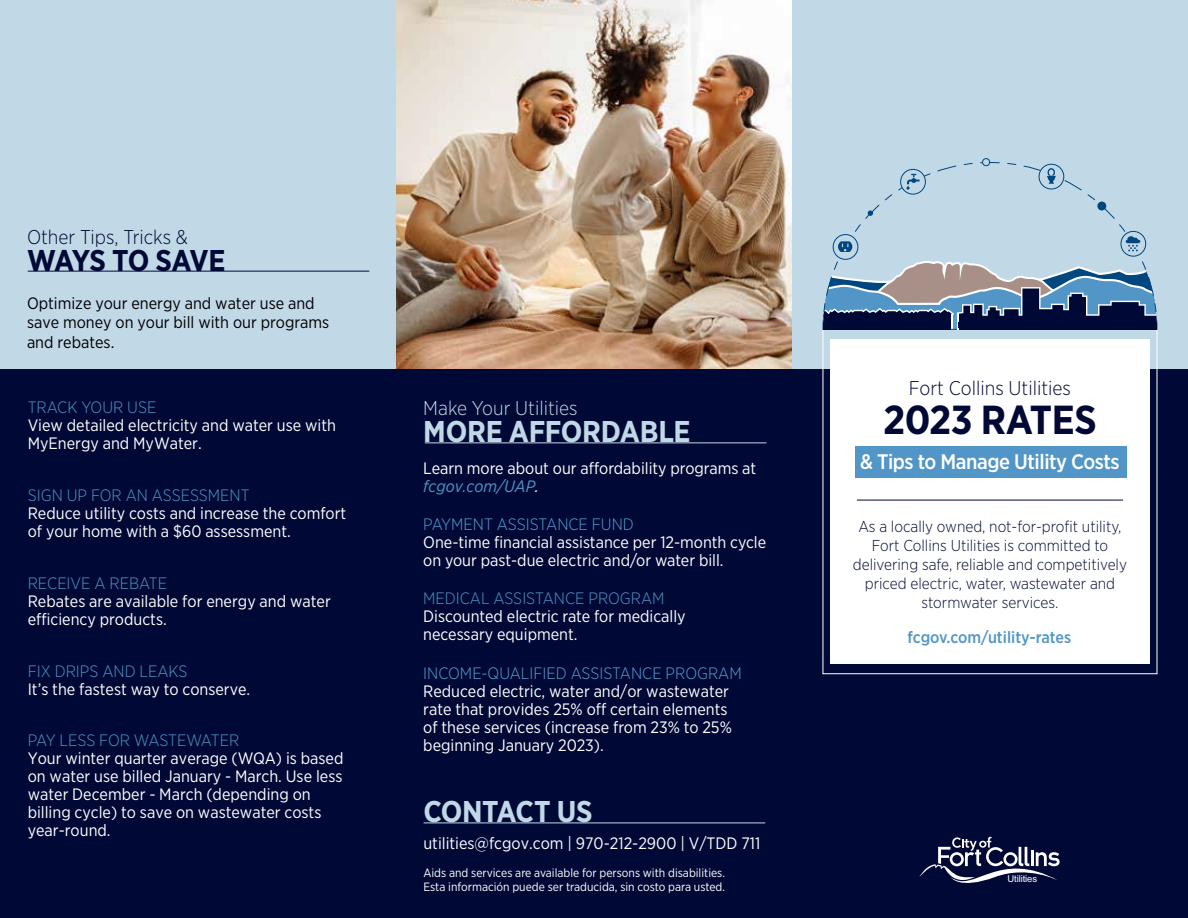
<style>
.page{position:relative;width:1188px;height:918px;background:#fff}
.page>*{position:absolute;margin:0;border:0;box-sizing:border-box;transform-origin:0 0}
.t1{font:700 40.5px "Gotham Narrow";letter-spacing:-.01em;color:#000936}
.t2{font:700 30px "Gotham Narrow";letter-spacing:-.01em;color:#c1d8e7}
.t3{font:700 30px "Gotham Narrow";letter-spacing:-.03em;color:#000936}
.t4{font:500 21px "Gotham Narrow";letter-spacing:-.02em;color:#fff}
.t5{font:300 19.95px "Gotham Narrow";color:#000936}
.t6{font:300 19.95px "Gotham Narrow";color:#c1d8e7}
.t7{font:16.5px/18px "Gotham Narrow";color:#fff}
.t8{font:300 16.5px "Gotham Narrow";color:#5196c6}
.t9{font:16.5px/19.8px "Gotham Narrow";color:#000}
.t10{font:300 16.5px "Gotham Narrow";color:#56a0d3}
.t11{font:500 16.5px "Gotham Narrow";color:#5196c6}
.t12{font:300 15.75px/18.9px "Gotham Narrow";color:#000936;text-align:center}
.t13{font:12px/14.4px "Gotham Narrow";color:#fff}
.t14{font:9.45px "Arial";letter-spacing:-.01em;color:#fff}
.s1{font-style:italic;color:#5196c6}
.s2{font-style:italic}
</style>
<div class="page">
<div style="left:0;top:368px;width:1188px;height:550px;background:#000936"></div>
<div style="left:0;top:0;width:1188px;height:368px;background:#c1d8e7"></div>
<div style="left:830px;top:339px;width:320px;height:325px;background:#fff"></div>
<div style="left:855px;top:446px;width:272px;height:31px;background:#5196c6"></div>
<hr style="left:857px;top:500px;width:266px;height:1px;background:#000936">
<div style="left:823px;top:329px;width:334px;height:345px;border:1px solid #fff"></div>
<div style="left:982px;top:158px;width:8px;height:8px;border:1px solid #00467f;border-radius:50%"></div>
<svg style="left:823px;top:162px;width:334px;height:168px"></svg>
<hr style="left:28px;top:271px;width:341px;height:1px;background:#000936">
<hr style="left:425px;top:442px;width:341px;height:1px;background:#c1d8e7">
<img style="left:396px;top:0;width:396px;height:368px">
<svg style="left:919px;top:837px;width:141px;height:46px"></svg>
<hr style="left:424px;top:823px;width:341px;height:1px;background:#c1d8e7">
<p class="t5" style="left:27px;top:225px;width:163px">Other Tips, Tricks &amp;</p>
<h2 class="t3" style="left:27px;top:241px;width:200px">WAYS TO SAVE</h2>
<p class="t9" style="left:27px;top:293px;width:304px">Optimize your energy and water use and save money on your bill with our programs and rebates.</p>
<p class="t8" style="left:28px;top:398px;width:130px">TRACK YOUR USE</p>
<p class="t7" style="left:28px;top:416px;width:310px">View detailed electricity and water use with<br>MyEnergy and MyWater.</p>
<p class="t8" style="left:28px;top:485px;width:223px">SIGN UP FOR AN ASSESSMENT</p>
<p class="t7" style="left:28px;top:504px;width:320px">Reduce utility costs and increase the comfort of your home with a $60 assessment.</p>
<p class="t8" style="left:28px;top:573px;width:141px">RECEIVE A REBATE</p>
<p class="t7" style="left:28px;top:592px;width:305px">Rebates are available for energy and water efficiency products.</p>
<p class="t8" style="left:28px;top:661px;width:161px">FIX DRIPS AND LEAKS</p>
<p class="t7" style="left:28px;top:680px;width:224px">It’s the fastest way to conserve.</p>
<p class="t8" style="left:28px;top:731px;width:213px">PAY LESS FOR WASTEWATER</p>
<p class="t7" style="left:28px;top:749px;width:317px">Your winter quarter average (WQA) is based on water use billed January - March. Use less water December - March (depending on billing cycle) to save on wastewater costs year-round.</p>
<p class="t6" style="left:423px;top:396px;width:156px">Make Your Utilities</p>
<h2 class="t2" style="left:423px;top:412px;width:269px">MORE AFFORDABLE</h2>
<p class="t7" style="left:423px;top:459px;width:335px">Learn more about our affordability programs at <span class="s1">fcgov.com/UAP</span><span class="s2">.</span></p>
<p class="t10" style="left:423px;top:514px;width:212px">PAYMENT ASSISTANCE FUND</p>
<p class="t7" style="left:423px;top:533px;width:344px">One-time financial assistance per 12-month cycle on your past-due electric and/or water bill.</p>
<p class="t8" style="left:423px;top:588px;width:243px">MEDICAL ASSISTANCE PROGRAM</p>
<p class="t7" style="left:423px;top:607px;width:264px">Discounted electric rate for medically necessary equipment.</p>
<p class="t10" style="left:423px;top:663px;width:320px">INCOME-QUALIFIED ASSISTANCE PROGRAM</p>
<p class="t7" style="left:423px;top:681px;width:310px">Reduced electric, water and/or wastewater rate that provides 25% off certain elements of these services (increase from 23% to 25% beginning January 2023).</p>
<h2 class="t2" style="left:423px;top:793px;width:171px">CONTACT US</h2>
<p class="t7" style="left:423px;top:834px;width:338px">utilities@fcgov.com | 970-212-2900 | V/TDD 711</p>
<p class="t13" style="left:423px;top:865px;width:303px">Aids and services are available for persons with disabilities.<br>Esta información puede ser traducida, sin costo para usted.</p>
<p class="t5" style="left:909px;top:376px;width:164px">Fort Collins Utilities</p>
<h1 class="t1" style="left:883px;top:394px;width:215px">2023 RATES</h1>
<p class="t4" style="left:860px;top:448px;width:261px">&amp; Tips to Manage Utility Costs</p>
<p class="t12" style="left:853px;top:517px;width:276px">As a locally owned, not-for-profit utility, Fort Collins Utilities is committed to delivering safe, reliable and competitively priced electric, water, wastewater and stormwater services.</p>
<p class="t11" style="left:908px;top:627px;width:165px">fcgov.com/utility-rates</p>
<p class="t14" style="left:1007px;top:873px;width:31px">Utilities</p>
</div>
